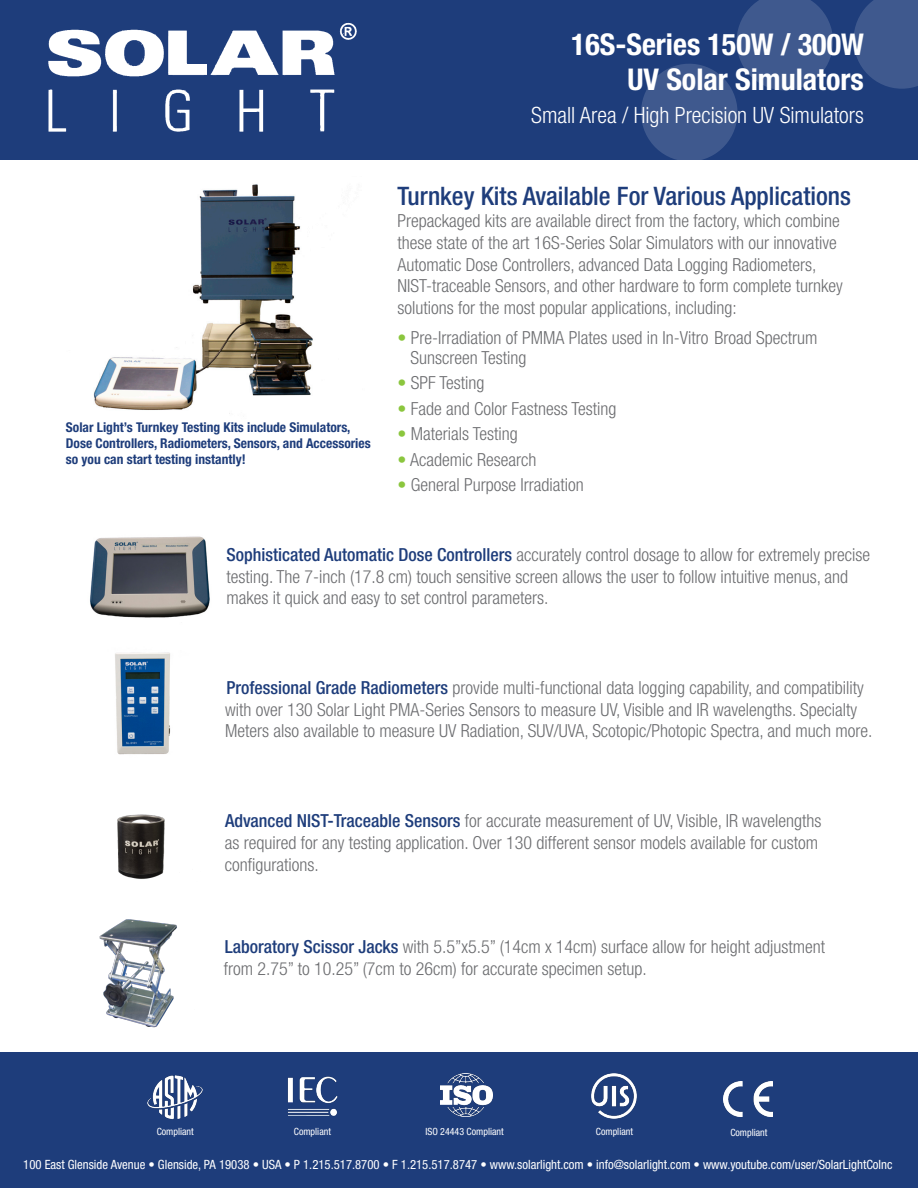
<style>
.page{position:relative;width:918px;height:1188px;background:#fff}
.page>*{position:absolute;margin:0;border:0;box-sizing:border-box;transform-origin:0 0}
.t1{font:700 condensed 30px "Helvetica Neue";color:#fff}
.t2{font:500 condensed 25.5px "Helvetica Neue";color:#1e3d7b}
.t3{font:300 condensed 22.5px "Helvetica Neue";color:#fff}
.t4{font:300 condensed 18px/21.6px "Helvetica Neue";color:#6c6d70}
.t5{font:700 condensed 13.5px/16.2px "Helvetica Neue";color:#1e3d7b}
.t6{font:condensed 12.75px "Helvetica Neue";color:#fff}
.t7{font:condensed 9.9px "Helvetica Neue";color:#fff}
.s1{color:#8bc63e}
.s2{font-weight:500;color:#1e3d7b}
</style>
<div class="page">
<div style="left:0;top:0;width:918px;height:159px;background:#1e3d7b"></div>
<svg style="left:614px;top:0;width:304px;height:160px"></svg>
<img style="left:48px;top:22px;width:309px;height:110px">
<img style="left:90px;top:536px;width:120px;height:82px">
<img style="left:115px;top:652px;width:55px;height:103px">
<img style="left:93px;top:184px;width:220px;height:230px">
<img style="left:99px;top:919px;width:78px;height:109px">
<img style="left:117px;top:814px;width:48px;height:65px">
<div style="left:0;top:1052px;width:918px;height:136px;background:#1e3d7b"></div>
<img style="left:441px;top:1074px;width:52px;height:43px">
<img style="left:287px;top:1076px;width:51px;height:40px">
<img style="left:591px;top:1073px;width:46px;height:46px">
<img style="left:724px;top:1081px;width:49px;height:35px">
<img style="left:147px;top:1075px;width:56px;height:45px">
<p class="t5" style="left:66px;top:419px;width:286px">Solar Light’s Turnkey Testing Kits include Simulators,</p>
<p class="t5" style="left:66px;top:435px;width:306px">Dose Controllers, Radiometers, Sensors, and Accessories so you can start testing instantly!</p>
<p class="t1" style="left:571px;top:27px;width:294px">16S-Series 150W / 300W</p>
<p class="t1" style="left:627px;top:61px;width:238px">UV Solar Simulators</p>
<p class="t3" style="left:531px;top:102px;width:334px">Small Area / High Precision UV Simulators</p>
<p class="t2" style="left:398px;top:181px;width:455px">Turnkey Kits Available For Various Applications</p>
<p class="t4" style="left:398px;top:210px;width:444px">Prepackaged kits are available direct from the factory, which combine</p>
<p class="t4" style="left:398px;top:232px;width:441px">these state of the art 16S-Series Solar Simulators with our innovative</p>
<p class="t4" style="left:398px;top:253px;width:421px">Automatic Dose Controllers, advanced Data Logging Radiometers,</p>
<p class="t4" style="left:398px;top:275px;width:447px">NIST-traceable Sensors, and other hardware to form complete turnkey</p>
<p class="t4" style="left:398px;top:296px;width:341px">solutions for the most popular applications, including:</p>
<p class="t4" style="left:398px;top:327px;width:421px"><span class="s1">•</span> Pre-Irradiation of PMMA Plates used in In-Vitro Broad Spectrum</p>
<p class="t4" style="left:411px;top:347px;width:117px">Sunscreen Testing</p>
<p class="t4" style="left:398px;top:372px;width:88px"><span class="s1">•</span> SPF Testing</p>
<p class="t4" style="left:398px;top:398px;width:220px"><span class="s1">•</span> Fade and Color Fastness Testing</p>
<p class="t4" style="left:398px;top:423px;width:122px"><span class="s1">•</span> Materials Testing</p>
<p class="t4" style="left:398px;top:449px;width:140px"><span class="s1">•</span> Academic Research</p>
<p class="t4" style="left:398px;top:474px;width:188px"><span class="s1">•</span> General Purpose Irradiation</p>
<p class="t4" style="left:227px;top:544px;width:645px"><span class="s2">Sophisticated Automatic Dose Controllers</span> accurately control dosage to allow for extremely precise testing. The 7-inch (17.8 cm) touch sensitive screen allows the user to follow intuitive menus, and makes it quick and easy to set control parameters.</p>
<p class="t4" style="left:227px;top:677px;width:639px"><span class="s2">Professional Grade Radiometers</span> provide multi-functional data logging capability, and compatibility</p>
<p class="t4" style="left:225px;top:698px;width:634px">with over 130 Solar Light PMA-Series Sensors to measure UV, Visible and IR wavelengths. Specialty</p>
<p class="t4" style="left:225px;top:720px;width:649px">Meters also available to measure UV Radiation, SUV/UVA, Scotopic/Photopic Spectra, and much more.</p>
<p class="t4" style="left:225px;top:810px;width:598px"><span class="s2">Advanced NIST-Traceable Sensors</span> for accurate measurement of UV, Visible, IR wavelengths as required for any testing application. Over 130 different sensor models available for custom configurations.</p>
<p class="t4" style="left:225px;top:936px;width:602px"><span class="s2">Laboratory Scissor Jacks</span> with 5.5”x5.5” (14cm x 14cm) surface allow for height adjustment</p>
<p class="t4" style="left:224px;top:957px;width:425px">from 2.75” to 10.25” (7cm to 26cm) for accurate specimen setup.</p>
<p class="t7" style="left:157px;top:1126px;width:39px">Compliant</p>
<p class="t7" style="left:294px;top:1126px;width:39px">Compliant</p>
<p class="t7" style="left:425px;top:1126px;width:80px">ISO 24443 Compliant</p>
<p class="t7" style="left:596px;top:1126px;width:39px">Compliant</p>
<p class="t7" style="left:730px;top:1126px;width:39px">Compliant</p>
<p class="t6" style="left:23px;top:1157px;width:871px">100 East Glenside Avenue • Glenside, PA 19038 • USA • P 1.215.517.8700 • F 1.215.517.8747 • www.solarlight.com • info@solarlight.com • www.youtube.com/user/SolarLightCoInc</p>
</div>
